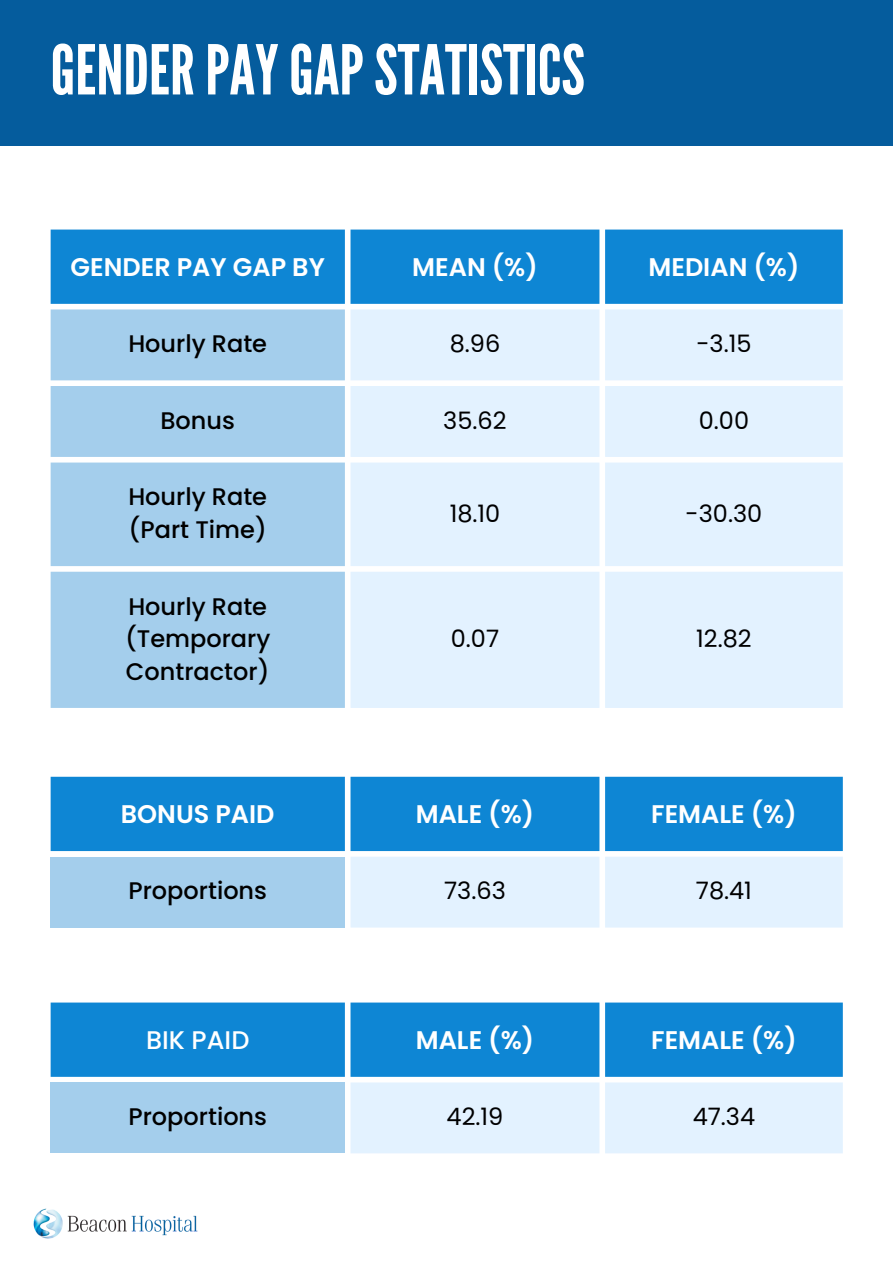
<style>
.page{position:relative;width:893px;height:1264px;background:#fff}
.page>*{position:absolute;margin:0;border:0;box-sizing:border-box;transform-origin:0 0}
.t1{font:68.55px "League Gothic";color:#fff}
.t2{font:600 25.5px "Poppins";color:#fff}
.t3{font:500 25.5px "Poppins";color:#fff}
.t4{font:500 24px/32.7px "Poppins";color:#000}
.t5{font:24px "Poppins";color:#000}
</style>
<div class="page">
<img style="left:33px;top:1208px;width:165px;height:31px">
<div style="left:0;top:0;width:892px;height:145px;background:#055c9d"></div>
<div style="left:51px;top:229px;width:791px;height:75px;background:#0e86d4"></div>
<div style="left:51px;top:309px;width:294px;height:399px;background:#a4ceec"></div>
<div style="left:350px;top:309px;width:492px;height:399px;background:#e3f2ff"></div>
<div style="left:51px;top:776px;width:791px;height:75px;background:#0e86d4"></div>
<div style="left:51px;top:856px;width:294px;height:71px;background:#a4ceec"></div>
<div style="left:350px;top:857px;width:492px;height:70px;background:#e3f2ff"></div>
<div style="left:51px;top:1002px;width:791px;height:74px;background:#0e86d4"></div>
<div style="left:51px;top:1082px;width:294px;height:71px;background:#a4ceec"></div>
<div style="left:350px;top:1082px;width:492px;height:71px;background:#e3f2ff"></div>
<p class="t1" style="left:51px;top:30px;width:535px">GENDERPAYGAPSTATISTICS</p>
<p class="t2" style="left:71px;top:249px;width:256px">GENDER PAY GAP BY</p>
<p class="t2" style="left:412px;top:249px;width:127px">MEAN (%)</p>
<p class="t2" style="left:648px;top:249px;width:152px">MEDIAN (%)</p>
<p class="t4" style="left:128px;top:327px;width:140px">Hourly Rate</p>
<p class="t5" style="left:449px;top:327px;width:52px">8.96</p>
<p class="t5" style="left:696px;top:327px;width:57px">-3.15</p>
<p class="t4" style="left:160px;top:404px;width:76px">Bonus</p>
<p class="t5" style="left:443px;top:403px;width:65px">35.62</p>
<p class="t5" style="left:698px;top:403px;width:52px">0.00</p>
<p class="t4" style="left:128px;top:480px;width:140px">Hourly Rate</p>
<p class="t4" style="left:129px;top:513px;width:140px">(Part Time)</p>
<p class="t5" style="left:449px;top:497px;width:52px">18.10</p>
<p class="t5" style="left:685px;top:497px;width:78px">-30.30</p>
<p class="t4" style="left:128px;top:589px;width:140px">Hourly Rate</p>
<p class="t4" style="left:125px;top:622px;width:147px">(Temporary<br>Contractor)</p>
<p class="t5" style="left:451px;top:622px;width:50px">0.07</p>
<p class="t5" style="left:696px;top:622px;width:57px">12.82</p>
<p class="t2" style="left:121px;top:796px;width:155px">BONUS PAID</p>
<p class="t2" style="left:416px;top:796px;width:120px">MALE (%)</p>
<p class="t2" style="left:651px;top:796px;width:147px">FEMALE (%)</p>
<p class="t4" style="left:128px;top:874px;width:140px">Proportions</p>
<p class="t5" style="left:444px;top:874px;width:63px">73.63</p>
<p class="t5" style="left:695px;top:874px;width:58px">78.41</p>
<p class="t3" style="left:146px;top:1021px;width:105px">BIK PAID</p>
<p class="t2" style="left:416px;top:1021px;width:120px">MALE (%)</p>
<p class="t2" style="left:651px;top:1021px;width:147px">FEMALE (%)</p>
<p class="t4" style="left:128px;top:1100px;width:140px">Proportions</p>
<p class="t5" style="left:446px;top:1099px;width:58px">42.19</p>
<p class="t5" style="left:692px;top:1099px;width:64px">47.34</p>
</div>
